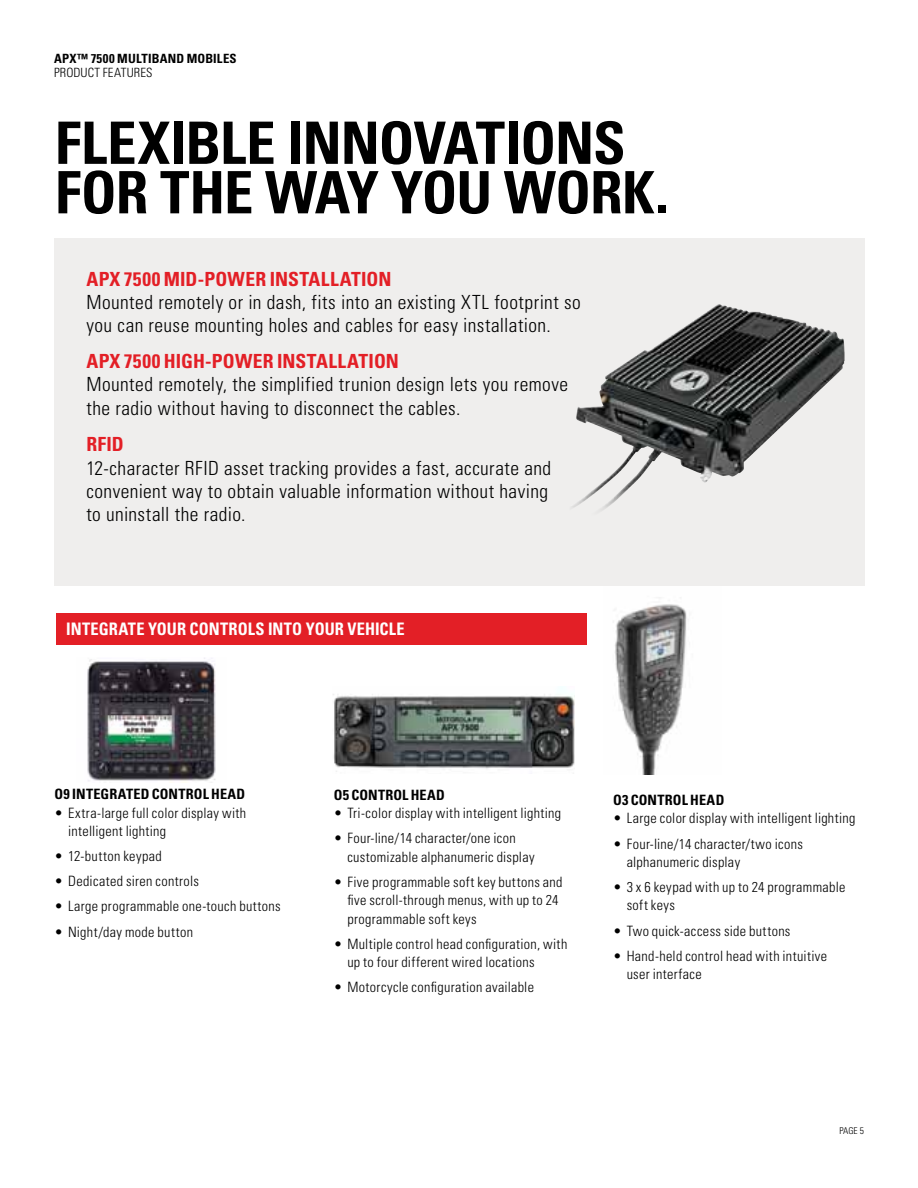
<style>
.page{position:relative;width:918px;height:1188px;background:#fff}
.page>*{position:absolute;margin:0;border:0;box-sizing:border-box;transform-origin:0 0}
.t1{font:700 condensed 58.5px/49.5px "Univers LT Std";letter-spacing:-.015em;color:#000}
.t2{font:300 condensed 19.5px/23.2px "Univers LT Std";letter-spacing:.02em;color:#000}
.t3{font:700 condensed 19.5px "Univers LT Std";letter-spacing:.01em;color:#e31f26}
.t4{font:700 condensed 17.25px "Univers LT Std";letter-spacing:.005em;color:#fff;scale:.95 1}
.t5{font:300 condensed 14.25px/18.3px "Univers LT Std";letter-spacing:.025em;color:#000}
.t6{font:700 condensed 14.25px "Univers LT Std";letter-spacing:.015em;color:#000}
.t7{font:700 condensed 12.75px "Univers LT Std";letter-spacing:.01em;color:#000}
.t8{font:300 condensed 12.75px "Univers LT Std";letter-spacing:.01em;color:#000}
.t9{font:300 condensed 9.3px "Univers LT Std";color:#000}
</style>
<div class="page">
<div style="left:56px;top:613px;width:531px;height:32px;background:#e31f26"></div>
<div style="left:54px;top:238px;width:810px;height:348px;background:#efeeed"></div>
<img style="left:333px;top:687px;width:241px;height:85px">
<img style="left:615px;top:597px;width:72px;height:177px">
<img style="left:572px;top:304px;width:157px;height:207px">
<img style="left:87px;top:658px;width:129px;height:123px">
<p class="t7" style="left:54px;top:54px;width:184px">APX™ 7500 MULTIBAND MOBILES</p>
<p class="t8" style="left:54px;top:68px;width:100px">PRODUCT FEATURES</p>
<h1 class="t1" style="left:55px;top:123px;width:615px">FLEXIBLE INNOvATIONS<br>FOR THE WAY YOU WORK.</h1>
<h2 class="t3" style="left:86px;top:271px;width:307px">APX 7500 MID-POWER INSTALLATION</h2>
<h2 class="t2" style="left:86px;top:292px;width:496px">Mounted remotely or in dash, fits into an existing XTL footprint so you can reuse mounting holes and cables for easy installation.</h2>
<h2 class="t3" style="left:86px;top:353px;width:314px">APX 7500 HIGH-POWER INSTALLATION</h2>
<h2 class="t2" style="left:86px;top:374px;width:483px">Mounted remotely, the simplified trunion design lets you remove the radio without having to disconnect the cables.</h2>
<h2 class="t3" style="left:86px;top:437px;width:39px">RFID</h2>
<h2 class="t2" style="left:86px;top:458px;width:466px">12-character RFID asset tracking provides a fast, accurate and convenient way to obtain valuable information without having to uninstall the radio.</h2>
<p class="t4" style="left:66px;top:622px;width:358px">INTEGRATE YOUR CONTROLS INTO YOUR vEHICLE</p>
<p class="t6" style="left:55px;top:789px;width:192px">O9 INTEGRATED CONTROL HEAD</p>
<p class="t5" style="left:68px;top:805px;width:180px;text-indent:-13px">• Extra-large full color display with intelligent lighting</p>
<p class="t5" style="left:55px;top:848px;width:109px">• 12-button keypad</p>
<p class="t5" style="left:55px;top:873px;width:146px">• Dedicated siren controls</p>
<p class="t5" style="left:55px;top:898px;width:228px">• Large programmable one-touch buttons</p>
<p class="t5" style="left:55px;top:923px;width:140px">• Night/day mode button</p>
<p class="t6" style="left:334px;top:789px;width:113px">O5 CONTROL HEAD</p>
<p class="t5" style="left:334px;top:805px;width:229px">• Tri-color display with intelligent lighting</p>
<p class="t5" style="left:347px;top:830px;width:189px;text-indent:-13px">• Four-line/14 character/one icon customizable alphanumeric display</p>
<p class="t5" style="left:347px;top:874px;width:217px;text-indent:-13px">• Five programmable soft key buttons and five scroll-through menus, with up to 24 programmable soft keys</p>
<p class="t5" style="left:347px;top:936px;width:221px;text-indent:-13px">• Multiple control head configuration, with up to four different wired locations</p>
<p class="t5" style="left:334px;top:979px;width:202px">• Motorcycle configuration available</p>
<p class="t6" style="left:613px;top:794px;width:113px">O3 CONTROL HEAD</p>
<p class="t5" style="left:613px;top:810px;width:244px">• Large color display with intelligent lighting</p>
<p class="t5" style="left:627px;top:836px;width:178px;text-indent:-13px">• Four-line/14 character/two icons alphanumeric display</p>
<p class="t5" style="left:627px;top:879px;width:220px;text-indent:-13px">• 3 x 6 keypad with up to 24 programmable soft keys</p>
<p class="t5" style="left:613px;top:923px;width:179px">• Two quick-access side buttons</p>
<p class="t5" style="left:627px;top:948px;width:202px;text-indent:-13px">• Hand-held control head with intuitive user interface</p>
<p class="t9" style="left:839px;top:1127px;width:26px">PAGE 5</p>
</div>
